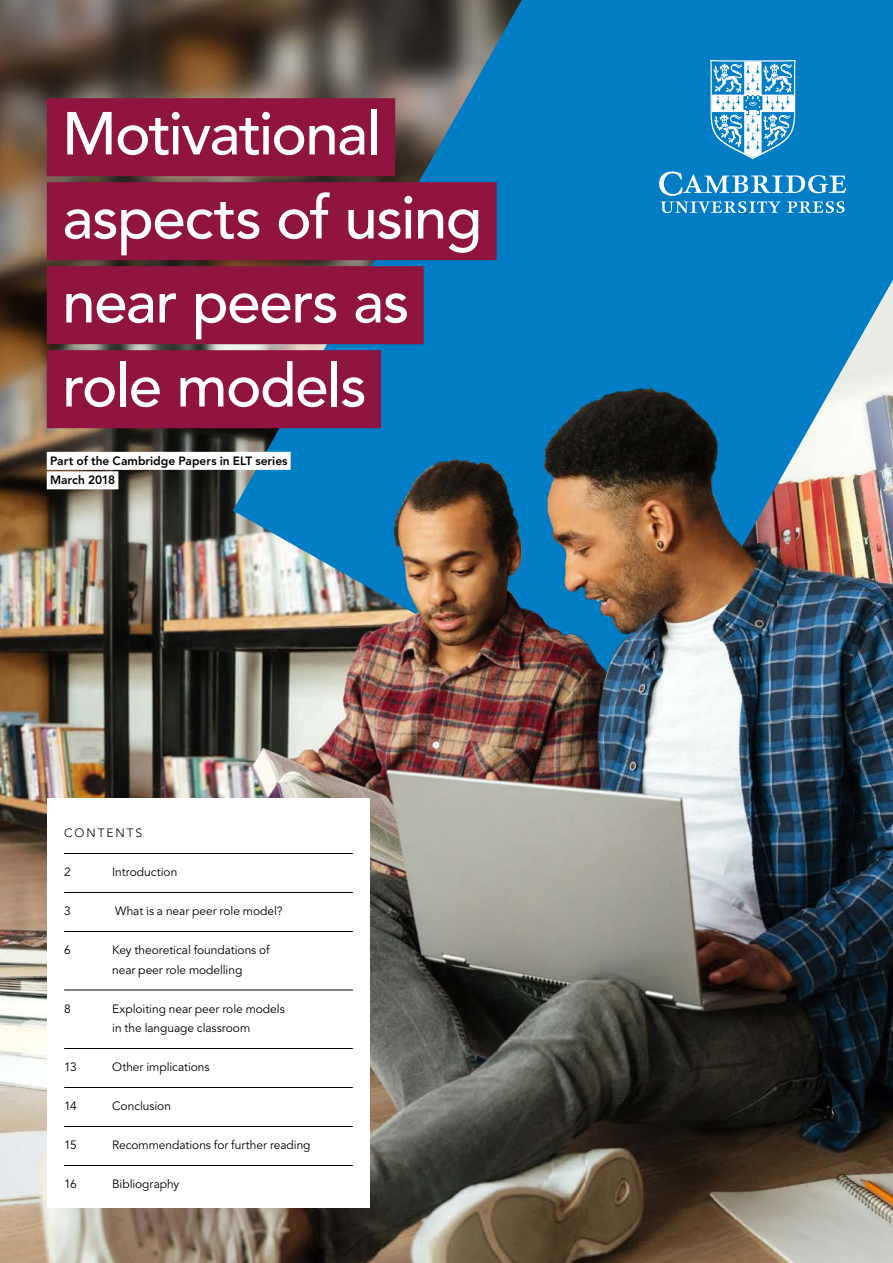
<style>
.page{position:relative;width:893px;height:1263px;background:#fff}
.page>*{position:absolute;margin:0;border:0;box-sizing:border-box;transform-origin:0 0}
.t1{font:500 60px/84px "Avenir LT Std";letter-spacing:-.025em;color:#fff}
.t2{font:12px/19.5px "Avenir LT Std";letter-spacing:-.005em;color:#000}
.t3{font:800 12px/19.5px "Avenir LT Std";color:#000}
.t4{font:300 12px "Avenir LT Std";letter-spacing:.165em;color:#000}
</style>
<div class="page">
<img style="left:0;top:0;width:893px;height:1263px">
<img style="left:233px;top:0;width:660px;height:737px">
<svg style="left:659px;top:171px;width:187px;height:42px;background:#3d9cd1"></svg>
<svg style="left:710px;top:60px;width:86px;height:99px"></svg>
<div style="left:47px;top:98px;width:348px;height:78px;background:#8f1540"></div>
<div style="left:47px;top:182px;width:450px;height:78px;background:#8f1540"></div>
<div style="left:47px;top:266px;width:377px;height:78px;background:#8f1540"></div>
<div style="left:47px;top:350px;width:334px;height:78px;background:#8f1540"></div>
<div style="left:47px;top:452px;width:244px;height:18px;background:#fff"></div>
<div style="left:47px;top:471px;width:71px;height:18px;background:#fff"></div>
<div style="left:47px;top:798px;width:323px;height:410px;background:#fff"></div>
<hr style="left:64px;top:853px;width:289px;height:1px;background:#000">
<hr style="left:64px;top:892px;width:289px;height:1px;background:#000">
<hr style="left:64px;top:931px;width:289px;height:1px;background:#000">
<hr style="left:64px;top:990px;width:289px;height:1px;background:#000">
<hr style="left:64px;top:1048px;width:289px;height:1px;background:#000">
<hr style="left:64px;top:1087px;width:289px;height:1px;background:#000">
<hr style="left:64px;top:1126px;width:289px;height:1px;background:#000">
<hr style="left:64px;top:1165px;width:289px;height:1px;background:#000">
<h1 class="t1" style="left:62px;top:93px;width:422px">Motivational aspects of using near peers as role models</h1>
<p class="t3" style="left:50px;top:451px;width:239px">Part of the Cambridge Papers in ELT series<br>March 2018</p>
<p class="t4" style="left:64px;top:826px;width:80px">CONTENTS</p>
<p class="t2" style="left:64px;top:863px;width:8px">2</p>
<p class="t2" style="left:112px;top:863px;width:67px">Introduction</p>
<p class="t2" style="left:64px;top:902px;width:8px">3</p>
<p class="t2" style="left:115px;top:902px;width:169px">What is a near peer role model?</p>
<p class="t2" style="left:64px;top:941px;width:8px">6</p>
<p class="t2" style="left:112px;top:941px;width:159px">Key theoretical foundations of near peer role modelling</p>
<p class="t2" style="left:64px;top:999px;width:8px">8</p>
<p class="t2" style="left:112px;top:999px;width:174px">Exploiting near peer role models in the language classroom</p>
<p class="t2" style="left:64px;top:1058px;width:14px">13</p>
<p class="t2" style="left:112px;top:1058px;width:99px">Other implications</p>
<p class="t2" style="left:64px;top:1097px;width:14px">14</p>
<p class="t2" style="left:112px;top:1097px;width:60px">Conclusion</p>
<p class="t2" style="left:64px;top:1136px;width:14px">15</p>
<p class="t2" style="left:112px;top:1136px;width:200px">Recommendations for further reading</p>
<p class="t2" style="left:64px;top:1175px;width:14px">16</p>
<p class="t2" style="left:112px;top:1175px;width:69px">Bibliography</p>
</div>
